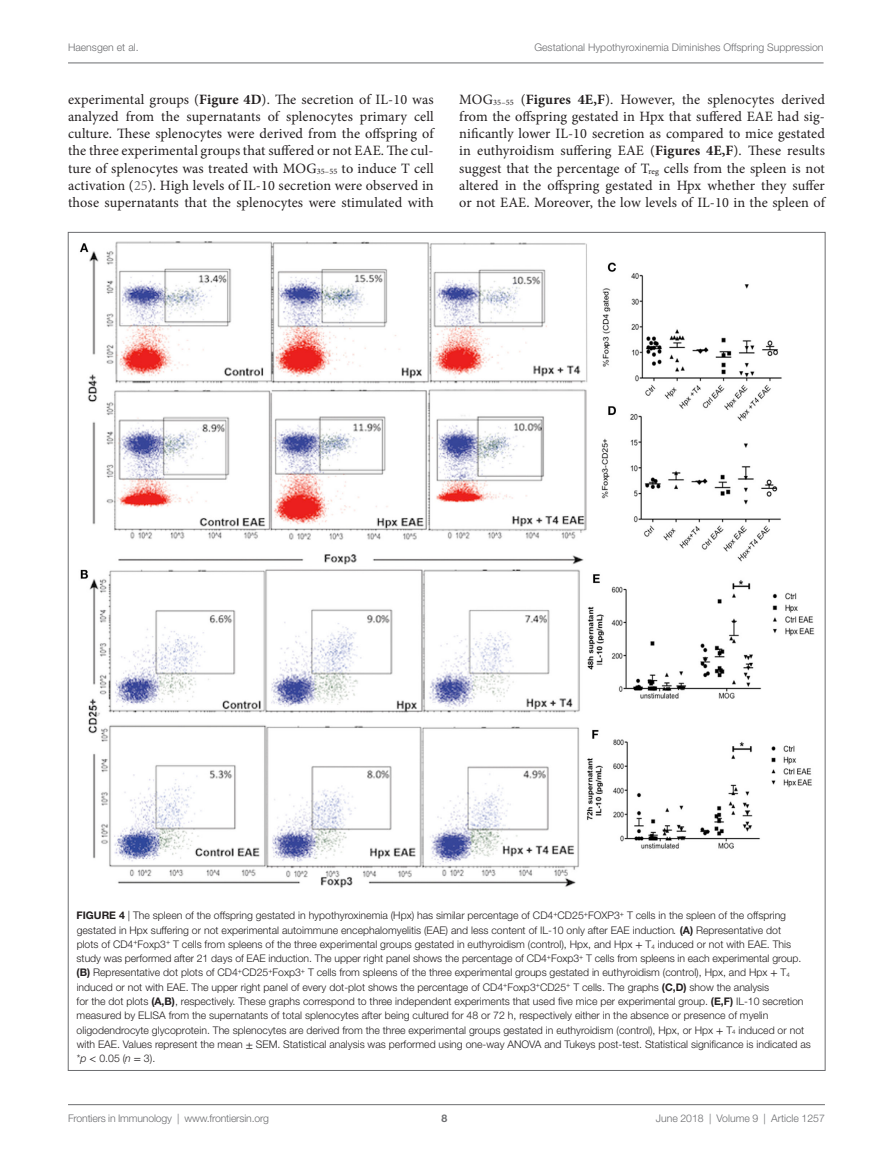
<style>
.page{position:relative;width:893px;height:1170px;background:#fff}
.page>*{position:absolute;margin:0;border:0;box-sizing:border-box;transform-origin:0 0}
.t1{font:14.25px/17.2px "Minion Pro";letter-spacing:.005em;color:#231f20;text-align:justify}
.t2{font:300 10.5px/14.2px "Helvetica Neue LT Std";color:#231f20}
.t3{font:300 10.5px "Helvetica Neue LT Std";color:#6c6d70}
.t4{font:700 10.5px "Helvetica Neue LT Std";color:#6c6d70}
.s1{font-weight:700}
.s2{color:#6c6d70}
.s3{font-style:italic}
.s4{font-family:"STIX General";font-weight:400}
</style>
<div class="page">
<img style="left:79px;top:241px;width:735px;height:647px">
<hr style="left:68px;top:63px;width:756px;height:1px;background:#6c6d70">
<hr style="left:68px;top:1104px;width:757px;height:1px;background:#6c6d70">
<p class="t3" style="left:68px;top:41px;width:72px">Haensgen et al.</p>
<p class="t3" style="left:534px;top:41px;width:291px">Gestational Hypothyroxinemia Diminishes Offspring Suppression</p>
<p class="t1" style="left:68px;top:90px;width:367px">experimental groups (<span class="s1">Figure 4D</span>). The secretion of IL-10 was analyzed from the supernatants of splenocytes primary cell culture. These splenocytes were derived from the offspring of the three experimental groups that suffered or not EAE. The cul&shy;ture of splenocytes was treated with MOG<sub>35–55</sub> to induce T cell activation (<span class="s2">25</span>). High levels of IL-10 secretion were observed in those supernatants that the splenocytes were stimulated with</p>
<p class="t1" style="left:459px;top:90px;width:367px">MOG<sub>35–55</sub> (<span class="s1">Figures 4E,F</span>). However, the splenocytes derived from the offspring gestated in Hpx that suffered EAE had sig&shy;nificantly lower IL-10 secretion as compared to mice gestated in euthyroidism suffering EAE (<span class="s1">Figures 4E,F</span>). These results suggest that the percentage of T<sub>reg</sub> cells from the spleen is not altered in the offspring gestated in Hpx whether they suffer or not EAE. Moreover, the low levels of IL-10 in the spleen of</p>
<p class="t2" style="left:77px;top:908px;width:736px"><span class="s1">FIGURE 4</span> | The spleen of the offspring gestated in hypothyroxinemia (Hpx) has similar percentage of CD4<sup>+</sup>CD25<sup>+</sup>FOXP3<sup>+</sup> T cells in the spleen of the offspring gestated in Hpx suffering or not experimental autoimmune encephalomyelitis (EAE) and less content of IL-10 only after EAE induction<span class="s3">.</span> <span class="s1">(A)</span> Representative dot<br>plots of CD4<sup>+</sup>Foxp3<sup>+</sup> T cells from spleens of the three experimental groups gestated in euthyroidism (control), Hpx, and Hpx <span class="s4">+</span> T<sub>4</sub> induced or not with EAE. This study was performed after 21 days of EAE induction. The upper right panel shows the percentage of CD4<sup>+</sup>Foxp3<sup>+</sup> T cells from spleens in each experimental group. <span class="s1">(B)</span> Representative dot plots of CD4<sup>+</sup>CD25<sup>+</sup>Foxp3<sup>+</sup> T cells from spleens of the three experimental groups gestated in euthyroidism (control), Hpx, and Hpx <span class="s4">+</span> T<sub>4 </sub>induced or not with EAE. The upper right panel of every dot-plot shows the percentage of CD4<sup>+</sup>Foxp3<sup>+</sup>CD25<sup>+</sup> T cells. The graphs <span class="s1">(C,D)</span> show the analysis<br>for the dot plots <span class="s1">(A,B)</span>, respectively. These graphs correspond to three independent experiments that used five mice per experimental group. <span class="s1">(E,F)</span> IL-10 secretion measured by ELISA from the supernatants of total splenocytes after being cultured for 48 or 72 h, respectively either in the absence or presence of myelin oligodendrocyte glycoprotein. The splenocytes are derived from the three experimental groups gestated in euthyroidism (control), Hpx, or Hpx <span class="s4">+</span> T<sub>4</sub> induced or not with EAE. Values represent the mean <span class="s4">±</span> SEM. Statistical analysis was performed using one-way ANOVA and Tukeys post-test. Statistical significance is indicated as *<span class="s3">p</span> <span class="s4">&lt;</span> 0.05 (<span class="s3">n</span> <span class="s4">=</span> 3).</p>
<p class="t3" style="left:68px;top:1111px;width:203px">Frontiers in Immunology | www.frontiersin.org</p>
<p class="t3" style="left:656px;top:1111px;width:171px">June 2018 | Volume 9 | Article 1257</p>
<p class="t4" style="left:441px;top:1111px;width:7px">8</p>
</div>
